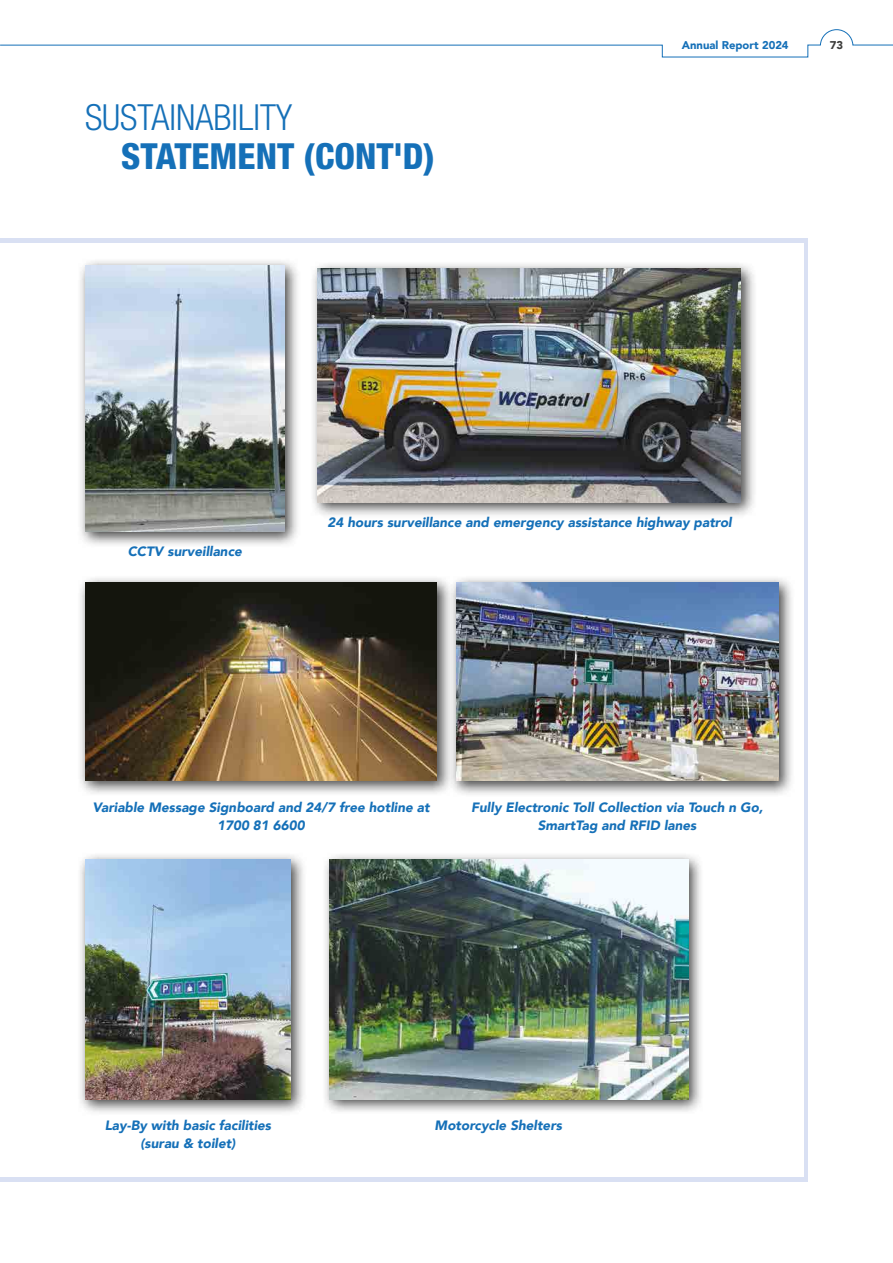
<style>
.page{position:relative;width:893px;height:1263px;background:#fff}
.page>*{position:absolute;margin:0;border:0;box-sizing:border-box;transform-origin:0 0}
.t1{font:800 condensed 36px "Helvetica Neue LT Std";color:#1570b8}
.t2{font:300 condensed 36px "Helvetica Neue LT Std";color:#1570b8}
.t3{font:italic 900 13.5px/18px "Avenir";color:#1570b8;text-align:center}
.t4{font:900 11.25px "Avenir";color:#1570b8}
.t5{font:900 11.25px "Avenir";color:#3c3c3b}
</style>
<div class="page">
<div style="left:78px;top:258px;width:223px;height:290px;background:#000;opacity:.75"></div>
<img style="left:85px;top:266px;width:200px;height:266px">
<div style="left:448px;top:575px;width:347px;height:222px;background:#000;opacity:.75"></div>
<img style="left:456px;top:583px;width:322px;height:198px">
<div style="left:77px;top:852px;width:230px;height:264px;background:#000;opacity:.75"></div>
<img style="left:85px;top:860px;width:205px;height:239px">
<div style="left:322px;top:852px;width:382px;height:263px;background:#000;opacity:.75"></div>
<img style="left:330px;top:860px;width:358px;height:239px">
<div style="left:77px;top:575px;width:376px;height:222px;background:#000;opacity:.75"></div>
<img style="left:85px;top:583px;width:352px;height:198px">
<div style="left:310px;top:260px;width:447px;height:259px;background:#000;opacity:.75"></div>
<img style="left:318px;top:268px;width:423px;height:234px">
<svg style="left:0;top:29px;width:855px;height:29px"></svg>
<hr style="left:855px;top:45px;width:38px;height:1px;background:#1570b8">
<h1 class="t2" style="left:85px;top:97px;width:209px">SUSTAINABILITY</h1>
<h1 class="t1" style="left:121px;top:134px;width:315px">STATEMENT (CONT'D)</h1>
<p class="t4" style="left:682px;top:35px;width:108px">Annual Report 2024</p>
<p class="t5" style="left:830px;top:35px;width:15px">73</p>
<p class="t3" style="left:128px;top:542px;width:116px">CCTV surveillance</p>
<p class="t3" style="left:328px;top:513px;width:406px">24 hours surveillance and emergency assistance highway patrol</p>
<p class="t3" style="left:92px;top:798px;width:339px">Variable Message Signboard and 24/7 free hotline at<br>1700 81 6600</p>
<p class="t3" style="left:471px;top:798px;width:293px">Fully Electronic Toll Collection via Touch n Go,<br>SmartTag and RFID lanes</p>
<p class="t3" style="left:105px;top:1116px;width:168px">Lay-By with basic facilities (surau &amp; toilet)</p>
<p class="t3" style="left:435px;top:1116px;width:129px">Motorcycle Shelters</p>
</div>
